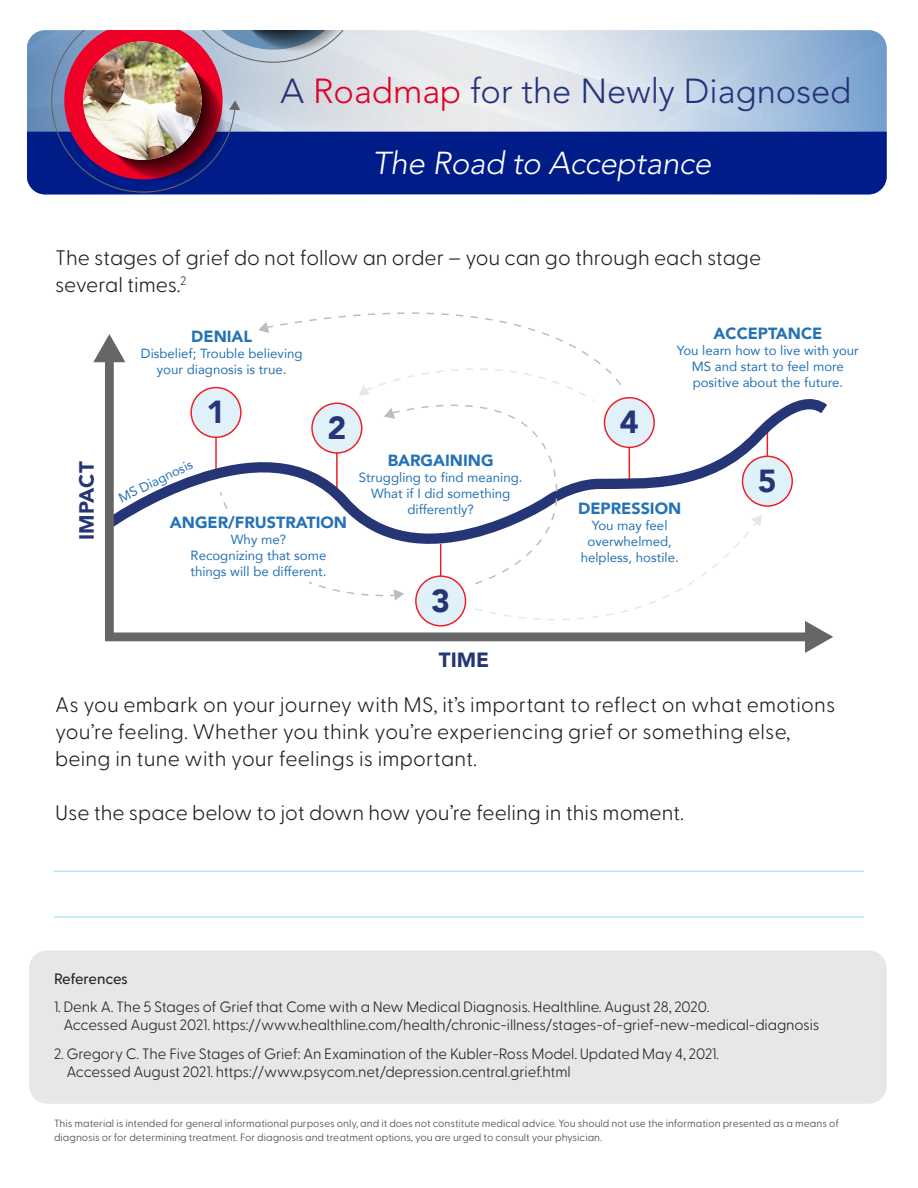
<style>
.page{position:relative;width:918px;height:1188px;background:#fff}
.page>*{position:absolute;margin:0;border:0;box-sizing:border-box;transform-origin:0 0}
.t1{font:300 34.5px "Avenir LT Std";color:#243279}
.t2{font:900 31.8px "Avenir";color:#253575}
.t3{font:italic 300 31.5px "Avenir LT Std";letter-spacing:-.01em;color:#fff}
.t4{font:300 21px/27px "Greycliff CF";color:#231f20}
.t5{font:900 20.55px "Avenir";color:#253575}
.t6{font:900 16.2px "Avenir";color:#2572b5}
.t7{font:300 15px/18px "Greycliff CF";letter-spacing:-.01em;color:#231f20}
.t8{font:500 15px "Greycliff CF";letter-spacing:-.02em;color:#231f20}
.t9{font:13.2px/15.9px "Avenir";color:#2572b5;text-align:center}
.t10{font:10.5px/13.5px "Greycliff CF";color:#57585a}
.s1{color:#e00026}
</style>
<div class="page">
<hr style="left:54px;top:870px;width:810px;height:2px;background:#b6e4f9">
<hr style="left:54px;top:916px;width:810px;height:2px;background:#b6e4f9">
<div style="left:29px;top:950px;width:858px;height:154px;background:#e6e7e9;border-radius:18px"></div>
<div style="left:105px;top:632px;width:718px;height:9px;background:#676666"></div>
<svg style="left:805px;top:621px;width:28px;height:32px"></svg>
<svg style="left:114px;top:389px;width:713px;height:138px"></svg>
<svg style="left:93px;top:334px;width:32px;height:28px"></svg>
<div style="left:105px;top:360px;width:9px;height:281px;background:#676666"></div>
<div style="left:211px;top:510px;width:98px;height:79px;background:#fff"></div>
<svg style="left:219px;top:312px;width:543px;height:330px"></svg>
<svg style="left:27px;top:30px;width:860px;height:164px;background:#c3d3e4"></svg>
<div style="left:27px;top:132px;width:860px;height:62px;background:#001c88"></div>
<svg style="left:42px;top:30px;width:333px;height:165px;background:#4b63a8"></svg>
<svg style="left:57px;top:30px;width:303px;height:157px;background:#7f6291"></svg>
<img style="left:83px;top:41px;width:119px;height:119px;border-radius:59px">
<p class="t1" style="left:280px;top:71px;width:572px">A <span class="s1">Roadmap</span> for the Newly Diagnosed</p>
<p class="t3" style="left:372px;top:145px;width:340px">The Road to Acceptance</p>
<p class="t3" style="left:266px;top:145px;width:592px">The Road to Understanding Your Diagnosis</p>
<p class="t4" style="left:55px;top:244px;width:708px">The stages of grief do not follow an order – you can go through each stage several times.<sup>2</sup></p>
<p class="t5" style="left:69px;top:540px;width:80px;rotate:-90deg">IMPACT</p>
<p class="t6" style="left:191px;top:322px;width:63px">DENIAL</p>
<p class="t9" style="left:141px;top:345px;width:163px">Disbelief; Trouble believing your diagnosis is true.</p>
<p class="t2" style="left:207px;top:385px;width:20px">1</p>
<p class="t9" style="left:116px;top:491px;width:82px;rotate:-26deg">MS Diagnosis</p>
<p class="t2" style="left:327px;top:400px;width:20px">2</p>
<p class="t6" style="left:170px;top:509px;width:179px">ANGER/FRUSTRATION</p>
<p class="t9" style="left:190px;top:531px;width:138px">Why me?<br>Recognizing that some things will be different.</p>
<p class="t6" style="left:388px;top:447px;width:108px">BARGAINING</p>
<p class="t9" style="left:359px;top:469px;width:165px">Struggling to find meaning.<br>What if I did something differently?</p>
<p class="t2" style="left:431px;top:573px;width:20px">3</p>
<p class="t5" style="left:439px;top:642px;width:52px">TIME</p>
<p class="t2" style="left:620px;top:395px;width:20px">4</p>
<p class="t6" style="left:714px;top:320px;width:110px">ACCEPTANCE</p>
<p class="t9" style="left:677px;top:342px;width:184px">You learn how to live with your<br>MS and start to feel more positive about the future.</p>
<p class="t2" style="left:758px;top:453px;width:20px">5</p>
<p class="t6" style="left:578px;top:495px;width:105px">DEPRESSION</p>
<p class="t9" style="left:581px;top:517px;width:100px">You may feel overwhelmed, helpless, hostile.</p>
<p class="t4" style="left:55px;top:692px;width:782px">As you embark on your journey with MS, it’s important to reflect on what emotions you’re feeling. Whether you think you’re experiencing grief or something else, being in tune with your feelings is important.</p>
<p class="t4" style="left:55px;top:800px;width:631px">Use the space below to jot down how you’re feeling in this moment.</p>
<p class="t8" style="left:54px;top:970px;width:75px">References</p>
<p class="t7" style="left:63px;top:998px;width:758px;text-indent:-9px">1. Denk A. The 5 Stages of Grief that Come with a New Medical Diagnosis. Healthline. August 28, 2020.<br>Accessed August 2021. https://www.healthline.com/health/chronic-illness/stages-of-grief-new-medical-diagnosis</p>
<p class="t7" style="left:67px;top:1044px;width:654px;text-indent:-13px">2. Gregory C. The Five Stages of Grief: An Examination of the Kubler-Ross Model. Updated May 4, 2021.<br>Accessed August 2021. https://www.psycom.net/depression.central.grief.html</p>
<p class="t10" style="left:54px;top:1117px;width:787px">This material is intended for general informational purposes only, and it does not constitute medical advice. You should not use the information presented as a means of diagnosis or for determining treatment. For diagnosis and treatment options, you are urged to consult your physician.</p>
</div>
